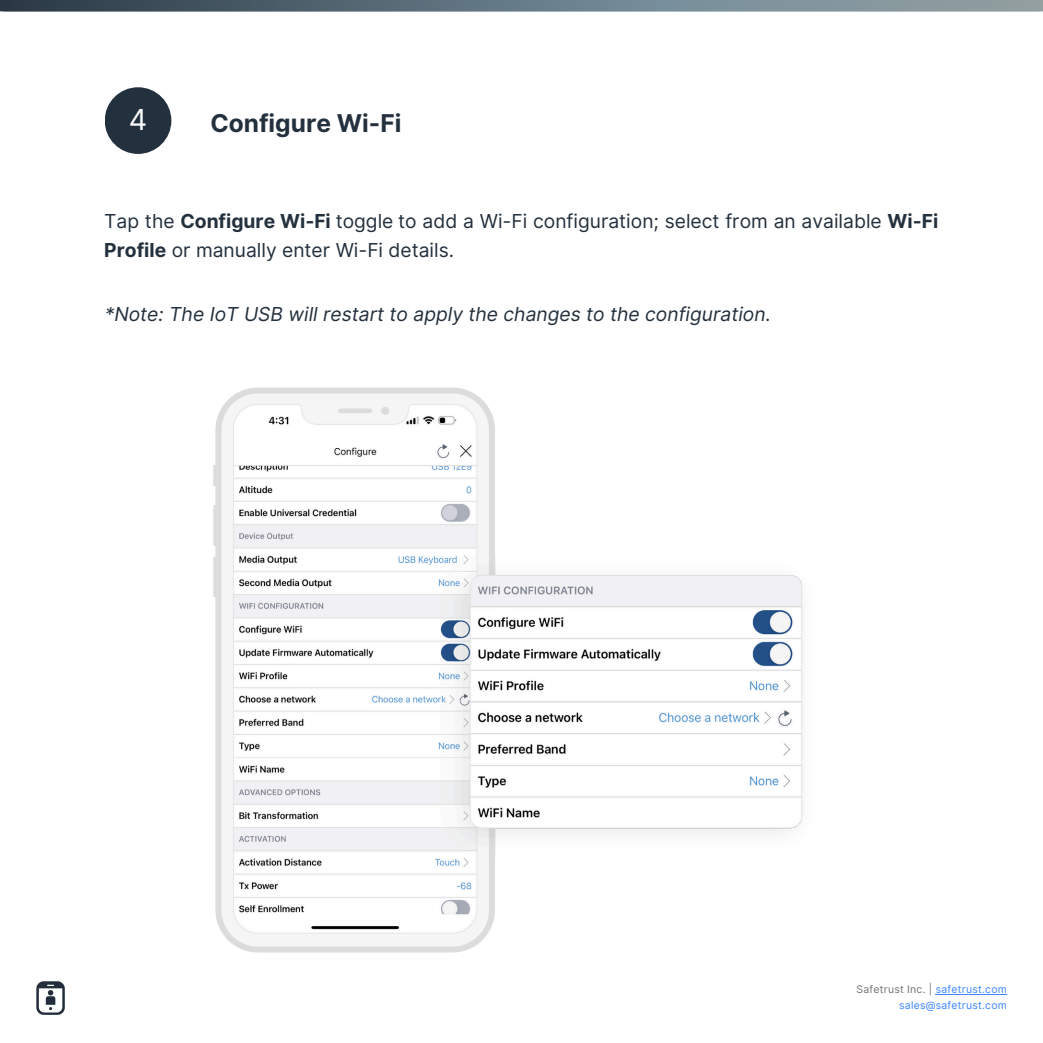
<style>
.page{position:relative;width:1043px;height:1043px;background:#fff}
.page>*{position:absolute;margin:0;border:0;box-sizing:border-box;transform-origin:0 0}
.t1{font:28.88px "Inter";color:#fff}
.t2{font:700 24.5px "Inter";color:#23303d}
.t3{font:19.25px/28.9px "Inter";color:#23303d}
.t4{font:italic 19.25px "Inter";color:#23303d}
.t5{font:10.5px "Inter";letter-spacing:.02em;color:#737373}
.t6{font:10.5px "Inter";letter-spacing:.02em;color:#3885ff}
.s1{font-weight:700}
.s2{color:#3885ff}
</style>
<div class="page">
<img style="left:36px;top:981px;width:29px;height:34px">
<svg style="left:0;top:0;width:1042px;height:12px;background:#687a84"></svg>
<hr style="left:935px;top:993px;width:71px;height:1px;background:#3885ff">
<div style="left:105px;top:87px;width:66px;height:67px;background:#23303d;border-radius:50%"></div>
<img style="left:213px;top:387px;width:590px;height:566px">
<p class="t1" style="left:129px;top:102px;width:20px">4</p>
<h2 class="t2" style="left:210px;top:108px;width:192px">Configure Wi-Fi</h2>
<h2 class="t3" style="left:104px;top:206px;width:835px">Tap the <span class="s1">Configure Wi-Fi</span> toggle to add a Wi-Fi configuration; select from an available <span class="s1">Wi-Fi<br>Profile</span> or manually enter Wi-Fi details.</h2>
<p class="t4" style="left:105px;top:302px;width:667px">*Note: The IoT USB will restart to apply the changes to the configuration.</p>
<p class="t5" style="left:856px;top:982px;width:152px">Safetrust Inc. | <span class="s2">safetrust.com</span></p>
<h1 class="t6" style="left:898px;top:998px;width:109px">sales@safetrust.com</h1>
</div>
